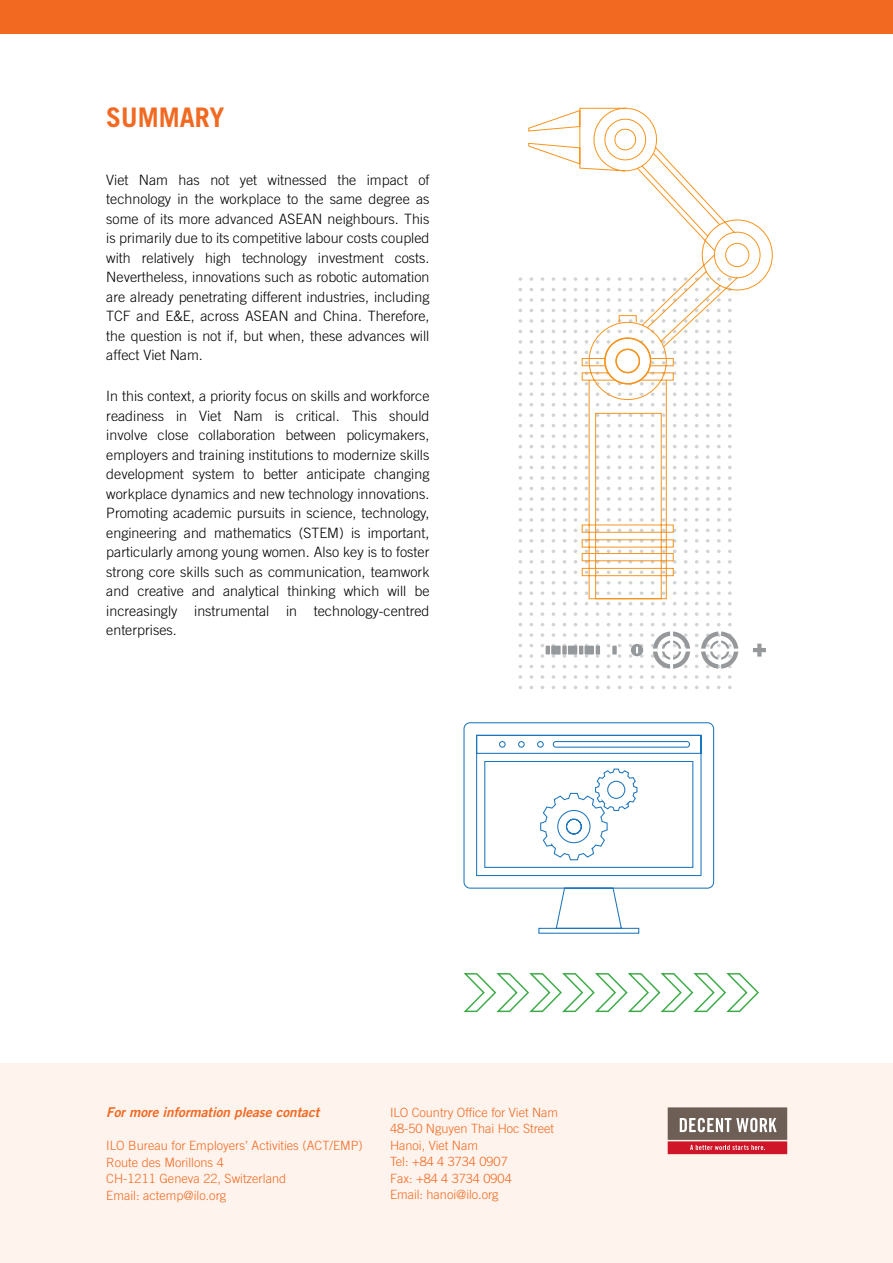
<style>
.page{position:relative;width:893px;height:1263px;background:#fff}
.page>*{position:absolute;margin:0;border:0;box-sizing:border-box;transform-origin:0 0}
.t1{font:700 27px "Trade Gothic";color:#f26921}
.t2{font:300 14.25px/19.5px "Trade Gothic LT Std";color:#000;text-align:justify}
.t3{font:13.5px "Trade Gothic LT Std Bd 2 Obl";color:#f26921}
.t4{font:300 12.75px/16.5px "Trade Gothic LT Std";color:#f26921}
</style>
<div class="page">
<div style="left:0;top:0;width:893px;height:34px;background:#f26921"></div>
<svg style="left:519px;top:277px;width:213px;height:412px"></svg>
<svg style="left:463px;top:973px;width:296px;height:40px"></svg>
<svg style="left:463px;top:722px;width:252px;height:212px"></svg>
<svg style="left:753px;top:644px;width:13px;height:13px"></svg>
<svg style="left:631px;top:644px;width:12px;height:12px"></svg>
<svg style="left:653px;top:631px;width:37px;height:38px"></svg>
<svg style="left:701px;top:631px;width:37px;height:38px"></svg>
<svg style="left:546px;top:646px;width:4px;height:8px"></svg>
<div style="left:562px;top:646px;width:5px;height:8px;background:#96999b"></div>
<svg style="left:579px;top:646px;width:4px;height:8px"></svg>
<svg style="left:596px;top:646px;width:4px;height:8px"></svg>
<div style="left:612px;top:646px;width:5px;height:8px;background:#96999b"></div>
<div style="left:551px;top:646px;width:10px;height:8px;background:#96999b"></div>
<div style="left:568px;top:646px;width:9px;height:8px;background:#96999b"></div>
<div style="left:585px;top:646px;width:9px;height:8px;background:#96999b"></div>
<svg style="left:528px;top:107px;width:245px;height:493px"></svg>
<svg style="left:602px;top:335px;width:52px;height:52px"></svg>
<div style="left:0;top:1063px;width:893px;height:200px;background:#fff4ed"></div>
<svg style="left:668px;top:1107px;width:119px;height:47px;background:#9f6968"></svg>
<h1 class="t1" style="left:106px;top:101px;width:120px">SUMMARY</h1>
<p class="t2" style="left:106px;top:170px;width:325px">Viet Nam has not yet witnessed the impact of technology in the workplace to the same degree as some of its more advanced ASEAN neighbours. This is primarily due to its competitive labour costs coupled with relatively high technology investment costs.<br>Nevertheless, innovations such as robotic automation are already penetrating different industries, including TCF and E&amp;E, across ASEAN and China. Therefore, the question is not if, but when, these advances will affect Viet Nam.</p>
<p class="t2" style="left:106px;top:386px;width:325px">In this context, a priority focus on skills and workforce readiness in Viet Nam is critical. This should involve close collaboration between policymakers, employers and training institutions to modernize skills development system to better anticipate changing workplace dynamics and new technology innovations.<br>Promoting academic pursuits in science, technology, engineering and mathematics (STEM) is important, particularly among young women. Also key is to foster strong core skills such as communication, teamwork and creative and analytical thinking which will be increasingly instrumental in technology-centred enterprises.</p>
<p class="t3" style="left:106px;top:1104px;width:214px">For more information please contact</p>
<p class="t4" style="left:106px;top:1137px;width:258px">ILO Bureau for Employers’ Activities (ACT/EMP)<br>Route des Morillons 4<br>CH-1211 Geneva 22, Switzerland<br>Email: actemp@ilo.org</p>
<p class="t4" style="left:390px;top:1104px;width:170px">ILO Country Office for Viet Nam<br>48-50 Nguyen Thai Hoc Street<br>Hanoi, Viet Nam<br>Tel: +84 4 3734 0907<br>Fax: +84 4 3734 0904<br>Email: hanoi@ilo.org</p>
</div>
